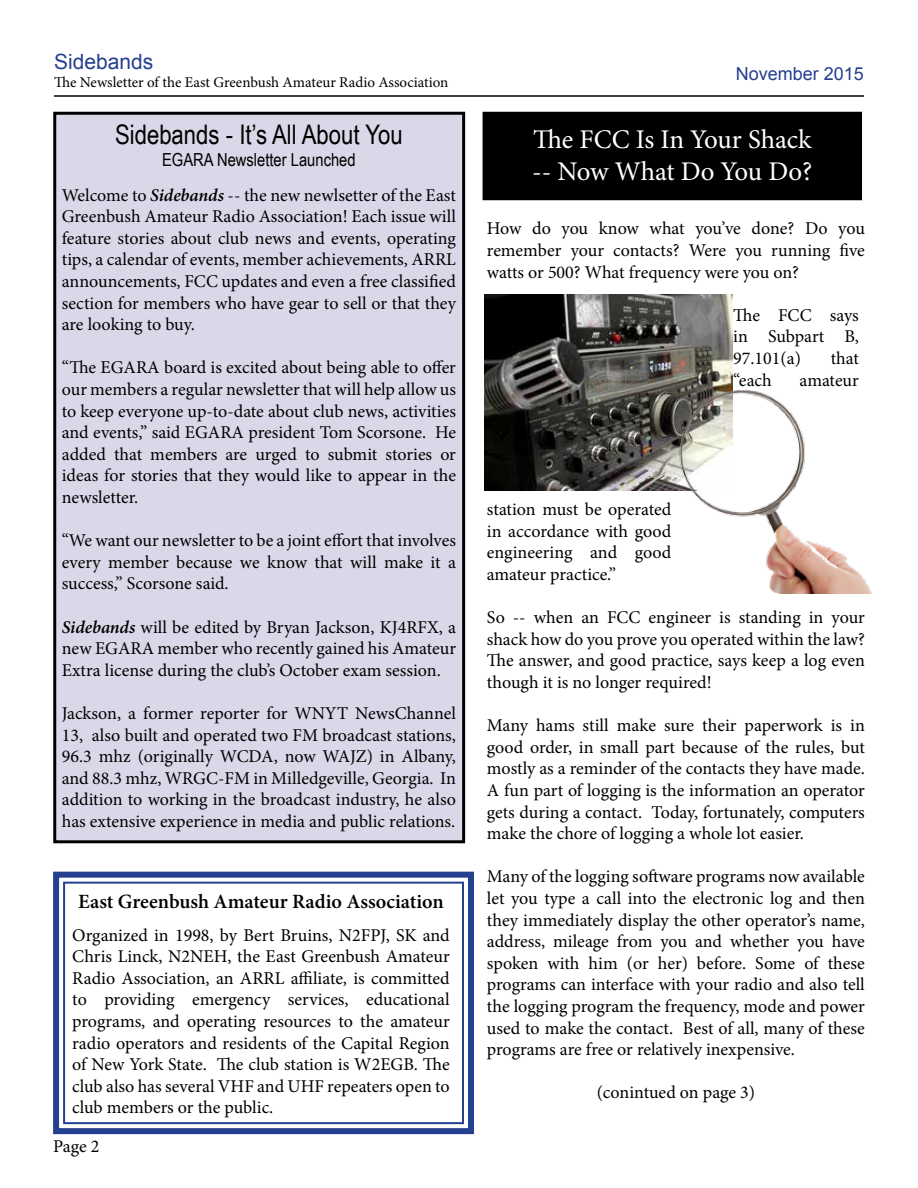
<style>
.page{position:relative;width:918px;height:1188px;background:#fff}
.page>*{position:absolute;margin:0;border:0;box-sizing:border-box;transform-origin:0 0}
.t1{font:27px/32.4px "Minion Pro";letter-spacing:-.01em;color:#fff}
.t2{font:27px "Arial Narrow";color:#000}
.t3{font:21px "Arial";color:#25408f}
.t4{font:600 20.25px "Minion Pro";color:#000}
.t5{font:18px/21.6px "Minion Pro";color:#000;text-align:justify}
.t6{font:18px "Arial Narrow";color:#000}
.t7{font:18px "Arial";color:#25408f}
.t8{font:15px "Minion Pro";letter-spacing:-.005em;color:#000}
.s1{font-weight:600;font-style:italic}
</style>
<div class="page">
<img style="left:484px;top:294px;width:249px;height:197px">
<div style="left:55px;top:113px;width:409px;height:729px;background:#d9d8e9"></div>
<div style="left:53px;top:112px;width:412px;height:731px;border:3px solid #000"></div>
<hr style="left:54px;top:95px;width:810px;height:2px;background:#000">
<svg style="left:53px;top:871px;width:421px;height:264px"></svg>
<div style="left:63px;top:882px;width:401px;height:242px;border:2px solid #25408f"></div>
<div style="left:483px;top:112px;width:378px;height:88px;background:#000"></div>
<img style="left:673px;top:389px;width:200px;height:205px">
<p class="t3" style="left:54px;top:48px;width:101px">Sidebands</p>
<p class="t8" style="left:54px;top:72px;width:396px">The Newsletter of the East Greenbush Amateur Radio Association</p>
<h1 class="t2" style="left:115px;top:115px;width:289px">Sidebands - It’s All About You</h1>
<p class="t6" style="left:162px;top:146px;width:195px">EGARA Newsletter Launched</p>
<p class="t5" style="left:62px;top:184px;width:396px">Welcome to <span class="s1">Sidebands</span> -- the new newlsetter of the East Greenbush Amateur Radio Association! Each issue will feature stories about club news and events, operating tips, a calendar of events, member achievements, ARRL announcements, FCC updates and even a free classified section for members who have gear to sell or that they are looking to buy.</p>
<p class="t5" style="left:62px;top:357px;width:396px">“The EGARA board is excited about being able to offer our members a regular newsletter that will help allow us to keep everyone up-to-date about club news, activities and events,” said EGARA president Tom Scorsone. He added that members are urged to submit stories or ideas for stories that they would like to appear in the newsletter.</p>
<p class="t5" style="left:62px;top:530px;width:396px">“We want our newsletter to be a joint effort that involves every member because we know that will make it a success,” Scorsone said.</p>
<p class="t5" style="left:62px;top:616px;width:396px"><span class="s1">Sidebands</span> will be edited by Bryan Jackson, KJ4RFX, a new EGARA member who recently gained his Amateur Extra license during the club’s October exam session.</p>
<p class="t5" style="left:62px;top:703px;width:396px">Jackson, a former reporter for WNYT NewsChannel 13, also built and operated two FM broadcast stations, 96.3 mhz (originally WCDA, now WAJZ) in Albany, and 88.3 mhz, WRGC-FM in Milledgeville, Georgia. In addition to working in the broadcast industry, he also has extensive experience in media and public relations.</p>
<p class="t4" style="left:78px;top:888px;width:367px">East Greenbush Amateur Radio Association</p>
<p class="t5" style="left:72px;top:924px;width:379px">Organized in 1998, by Bert Bruins, N2FPJ, SK and Chris Linck, N2NEH, the East Greenbush Amateur Radio Association, an ARRL affiliate, is committed to providing emergency services, educational programs, and operating resources to the amateur radio operators and residents of the Capital Region of New York State. The club station is W2EGB. The club also has several VHF and UHF repeaters open to club members or the public.</p>
<p class="t5" style="left:53px;top:1135px;width:48px">Page 2</p>
<p class="t7" style="left:736px;top:62px;width:130px">November 2015</p>
<h1 class="t1" style="left:532px;top:123px;width:282px">The FCC Is In Your Shack -- Now What Do You Do?</h1>
<p class="t5" style="left:487px;top:218px;width:380px">How do you know what you’ve done? Do you remember your contacts? Were you running five watts or 500? What frequency were you on?</p>
<p class="t5" style="left:733px;top:304px;width:127px">The FCC says in Subpart B, 97.101(a)</p>
<p class="t5" style="left:831px;top:348px;width:30px">that</p>
<p class="t5" style="left:733px;top:369px;width:40px">“each</p>
<p class="t5" style="left:800px;top:369px;width:61px">amateur</p>
<p class="t5" style="left:487px;top:499px;width:186px">station must be operated in accordance with good engineering and good amateur practice.”</p>
<p class="t5" style="left:487px;top:607px;width:380px">So -- when an FCC engineer is standing in your shack how do you prove you operated within the law?<br>The answer, and good practice, says keep a log even though it is no longer required!</p>
<p class="t5" style="left:487px;top:715px;width:380px">Many hams still make sure their paperwork is in good order, in small part because of the rules, but mostly as a reminder of the contacts they have made.<br>A fun part of logging is the information an operator gets during a contact. Today, fortunately, computers make the chore of logging a whole lot easier.</p>
<p class="t5" style="left:487px;top:866px;width:380px">Many of the logging software programs now available let you type a call into the electronic log and then they immediately display the other operator’s name, address, mileage from you and whether you have spoken with him (or her) before. Some of these programs can interface with your radio and also tell the logging program the frequency, mode and power used to make the contact. Best of all, many of these programs are free or relatively inexpensive.</p>
<p class="t5" style="left:597px;top:1082px;width:160px">(conintued on page 3)</p>
</div>
